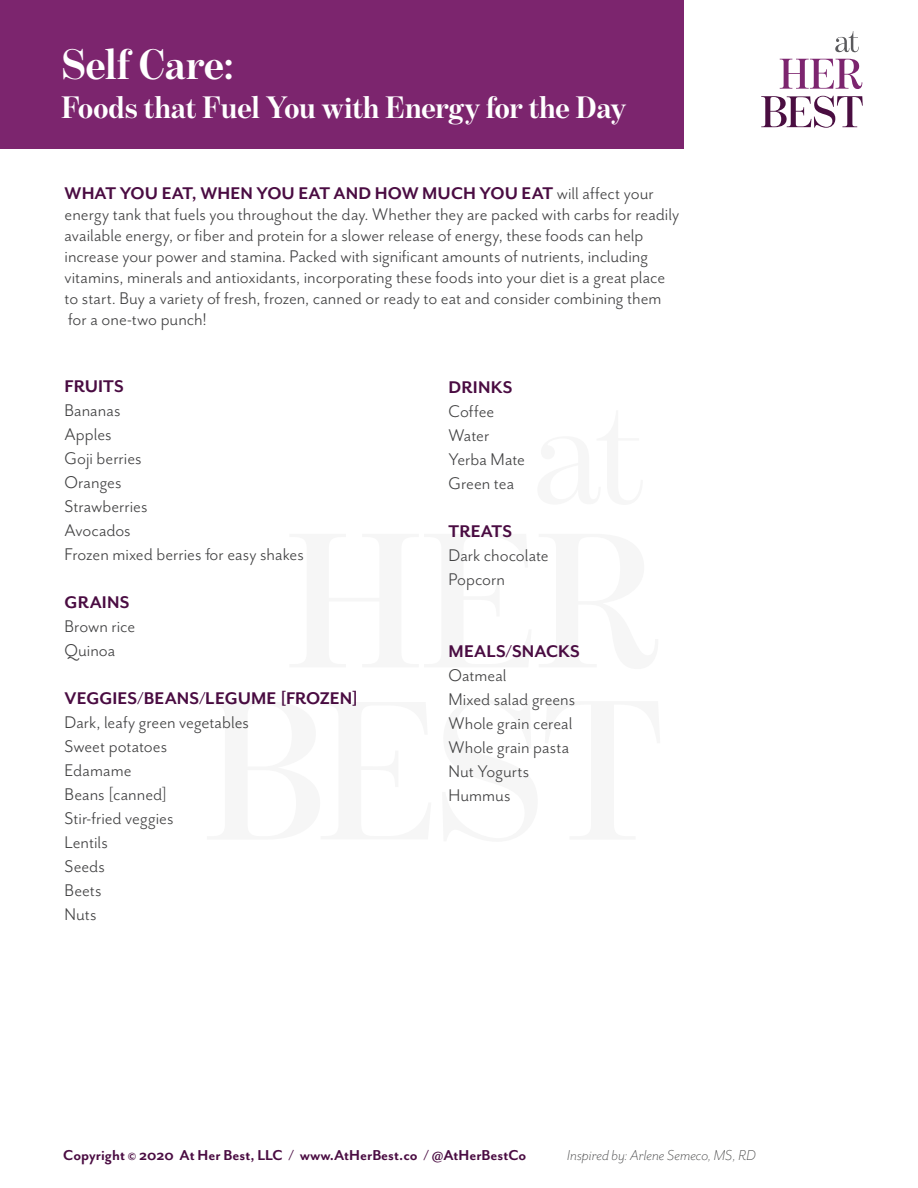
<style>
.page{position:relative;width:918px;height:1188px;background:#fff}
.page>*{position:absolute;margin:0;border:0;box-sizing:border-box;transform-origin:0 0}
.t1{font:700 43.5px "Benton Mod Disp";letter-spacing:.005em;color:#fff}
.t2{font:700 31.5px "Benton Mod Disp";letter-spacing:-.01em;color:#fff}
.t3{font:19.5px/24px "Mr Eaves San OT";color:#414142}
.t4{font:700 19.5px "Mr Eaves San OT";letter-spacing:.005em;color:#4a0c42}
.t5{font:700 16.5px "Mr Eaves San OT";color:#4a0c42}
.t6{font:italic 300 16.5px "Mr Eaves San OT";color:#414142}
.s1{font-weight:700;color:#4a0c42}
</style>
<div class="page">
<svg style="left:780px;top:59px;width:82px;height:30px"></svg>
<svg style="left:835px;top:31px;width:24px;height:21px"></svg>
<svg style="left:761px;top:96px;width:102px;height:32px"></svg>
<div style="left:0;top:0;width:683px;height:149px;background:#7c256e"></div>
<h1 class="t1" style="left:61px;top:40px;width:174px">Self Care:</h1>
<h2 class="t2" style="left:61px;top:90px;width:566px">Foods that Fuel You with Energy for the Day</h2>
<p class="t3" style="left:65px;top:183px;width:616px;line-height:21px"><span class="s1">WHAT YOU EAT, WHEN YOU EAT AND HOW MUCH YOU EAT</span> will affect your energy tank that fuels you throughout the day. Whether they are packed with carbs for readily available energy, or fiber and protein for a slower release of energy, these foods can help increase your power and stamina. Packed with significant amounts of nutrients, including vitamins, minerals and antioxidants, incorporating these foods into your diet is a great place to start. Buy a variety of fresh, frozen, canned or ready to eat and consider combining them for a one-two punch!</p>
<p class="t4" style="left:65px;top:376px;width:61px">FRUITS</p>
<p class="t3" style="left:65px;top:399px;width:241px">Bananas<br>Apples<br>Goji berries<br>Oranges<br>Strawberries<br>Avocados<br>Frozen mixed berries for easy shakes</p>
<p class="t4" style="left:65px;top:592px;width:66px">GRAINS</p>
<p class="t3" style="left:65px;top:615px;width:72px">Brown rice<br>Quinoa</p>
<p class="t4" style="left:65px;top:688px;width:295px">VEGGIES/BEANS/LEGUME [FROZEN]</p>
<p class="t3" style="left:65px;top:711px;width:186px">Dark, leafy green vegetables<br>Sweet potatoes<br>Edamame<br>Beans [canned]<br>Stir-fried veggies<br>Lentils<br>Seeds<br>Beets<br>Nuts</p>
<p class="t4" style="left:449px;top:377px;width:65px">DRINKS</p>
<p class="t3" style="left:449px;top:400px;width:78px">Coffee<br>Water<br>Yerba Mate<br>Green tea</p>
<p class="t4" style="left:449px;top:521px;width:65px">TREATS</p>
<p class="t3" style="left:449px;top:544px;width:102px">Dark chocolate<br>Popcorn</p>
<p class="t4" style="left:449px;top:641px;width:133px">MEALS/SNACKS</p>
<p class="t3" style="left:449px;top:664px;width:128px">Oatmeal<br>Mixed salad greens<br>Whole grain cereal<br>Whole grain pasta<br>Nut Yogurts<br>Hummus</p>
<p class="t5" style="left:63px;top:1147px;width:465px">Copyright © 2020 At Her Best, LLC / www.AtHerBest.co / @AtHerBestCo</p>
<p class="t6" style="left:567px;top:1146px;width:190px">Inspired by: Arlene Semeco, MS, RD</p>
</div>
